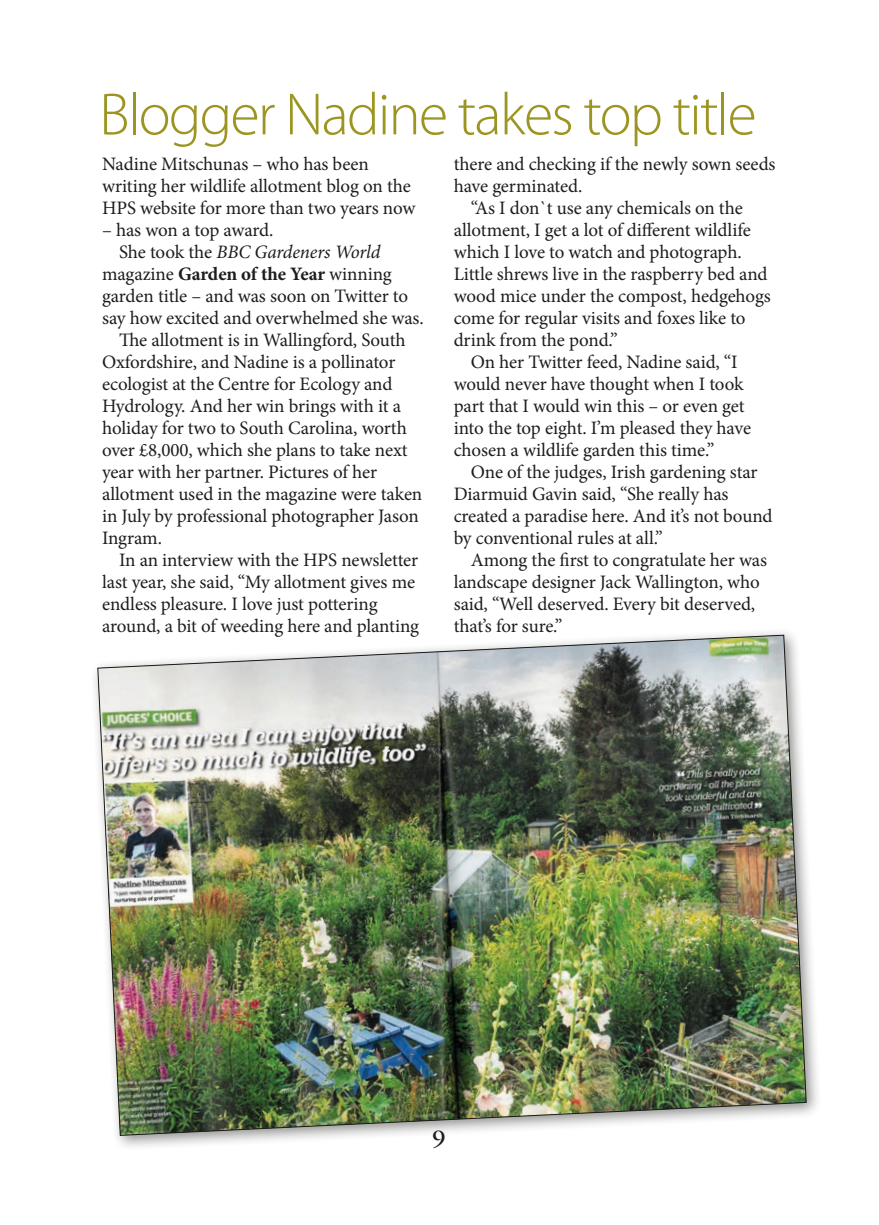
<style>
.page{position:relative;width:879px;height:1225px;background:#fff}
.page>*{position:absolute;margin:0;border:0;box-sizing:border-box;transform-origin:0 0}
.crossheads_14pt_gree{font:300 60px "Myriad Pro";letter-spacing:-.03em;color:#9c9521}
.t1{font:24px "Garamond IT Cby BT";color:#1d1d1b}
.text{font:19px/22px "Minion Pro";letter-spacing:-.01em;color:#1d1d1b}
.s1{font-style:italic}
.s2{font-weight:700}
</style>
<div class="page">
<div style="left:90px;top:627px;width:732px;height:524px;background:#1d1d1b;opacity:.49"></div>
<img style="left:97px;top:634px;width:709px;height:501px">
<p class="crossheads_14pt_gree" style="left:99px;top:78px;width:659px">Blogger Nadine takes top title</p>
<p class="text" style="left:102px;top:153px;width:315px">Nadine Mitschunas – who has been writing her wildlife allotment blog on the<br>HPS website for more than two years now</p>
<p class="text" style="left:102px;top:219px;width:173px">– has won a top award.</p>
<p class="text" style="left:102px;top:241px;width:323px;text-indent:17px">She took the <span class="s1">BBC Gardeners World </span>magazine <span class="s2">Garden of the Year</span> winning garden title – and was soon on Twitter to say how excited and overwhelmed she was.</p>
<p class="text" style="left:102px;top:329px;width:322px;text-indent:17px">The allotment is in Wallingford, South Oxfordshire, and Nadine is a pollinator ecologist at the Centre for Ecology and Hydrology. And her win brings with it a holiday for two to South Carolina, worth over £8,000, which she plans to take next year with her partner. Pictures of her allotment used in the magazine were taken in July by professional photographer Jason Ingram.</p>
<p class="text" style="left:102px;top:549px;width:318px;text-indent:17px">In an interview with the HPS newsletter last year, she said, “My allotment gives me endless pleasure. I love just pottering around, a bit of weeding here and planting</p>
<p class="text" style="left:454px;top:153px;width:323px">there and checking if the newly sown seeds have germinated.</p>
<p class="text" style="left:454px;top:197px;width:319px;text-indent:17px">“As I don`t use any chemicals on the allotment, I get a lot of different wildlife which I love to watch and photograph.<br>Little shrews live in the raspberry bed and wood mice under the compost, hedgehogs come for regular visits and foxes like to drink from the pond.”</p>
<p class="text" style="left:454px;top:351px;width:299px;text-indent:17px">On her Twitter feed, Nadine said, “I would never have thought when I took part that I would win this – or even get into the top eight. I’m pleased they have chosen a wildlife garden this time.”</p>
<p class="text" style="left:454px;top:461px;width:320px;text-indent:17px">One of the judges, Irish gardening star Diarmuid Gavin said, “She really has created a paradise here. And it’s not bound by conventional rules at all.”</p>
<p class="text" style="left:454px;top:549px;width:315px;text-indent:17px">Among the first to congratulate her was landscape designer Jack Wallington, who said, “Well deserved. Every bit deserved, that’s for sure.”</p>
<p class="t1" style="left:432px;top:1124px;width:15px">9</p>
</div>
